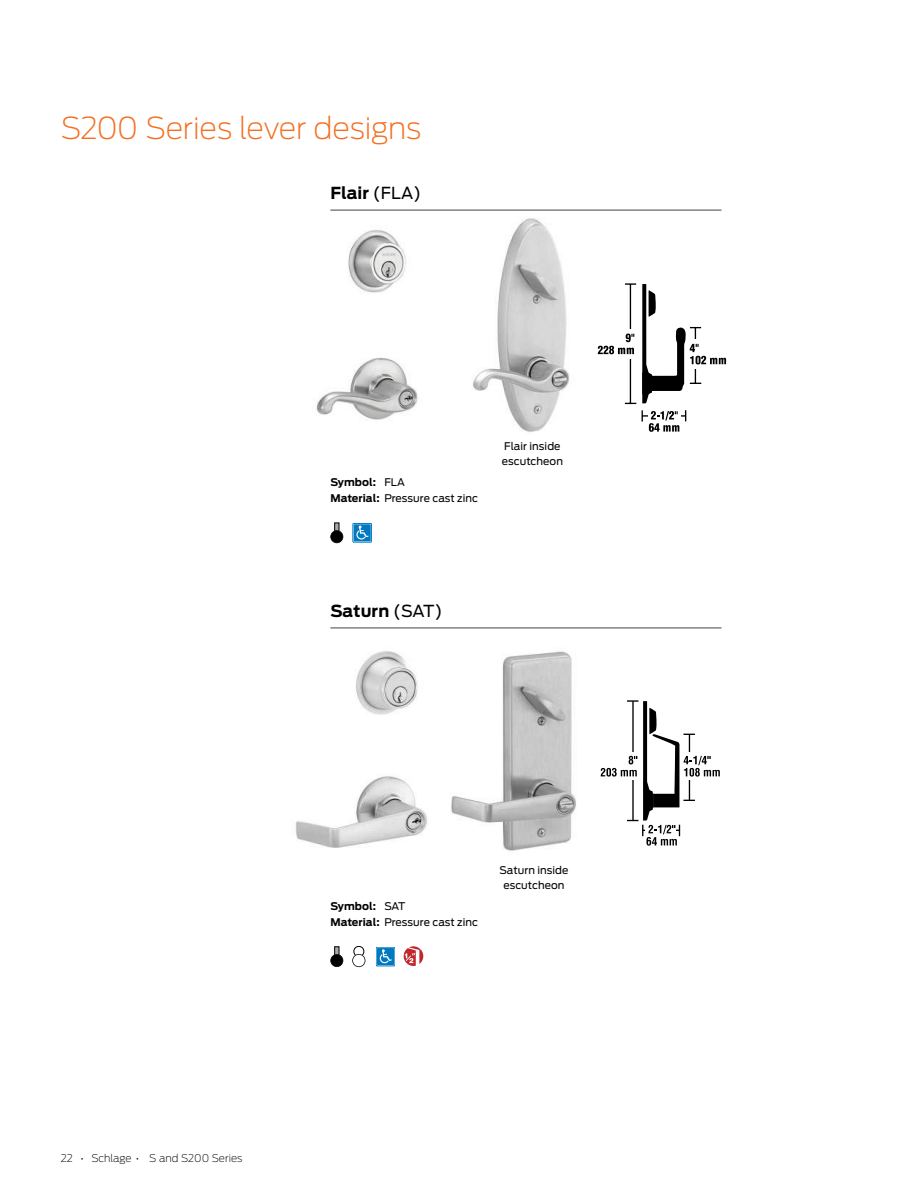
<style>
.page{position:relative;width:918px;height:1188px;background:#fff}
.page>*{position:absolute;margin:0;border:0;box-sizing:border-box;transform-origin:0 0}
.t1{font:200 30px "Antenna";letter-spacing:-.01em;color:#f36f21}
.t2{font:700 16.5px "Antenna";letter-spacing:.005em;color:#000}
.t3{font:10.5px/16.5px "Antenna";letter-spacing:.005em;color:#000}
.t4{font:200 10.5px "Antenna";color:#000}
.s1{font-weight:400}
.s2{font-weight:700}
</style>
<div class="page">
<img style="left:472px;top:218px;width:98px;height:215px">
<img style="left:451px;top:651px;width:125px;height:200px">
<hr style="left:642px;top:415px;width:43px;height:2px;background:#000">
<div style="left:648px;top:413px;width:32px;height:7px;background:#fff"></div>
<hr style="left:630px;top:284px;width:1px;height:119px;background:#000">
<svg style="left:625px;top:283px;width:11px;height:2px"></svg>
<svg style="left:627px;top:329px;width:8px;height:30px"></svg>
<svg style="left:598px;top:334px;width:36px;height:20px"></svg>
<svg style="left:649px;top:410px;width:37px;height:22px"></svg>
<svg style="left:642px;top:284px;width:84px;height:119px"></svg>
<img style="left:316px;top:229px;width:102px;height:192px">
<hr style="left:330px;top:209px;width:391px;height:2px;background:#808285">
<hr style="left:330px;top:627px;width:391px;height:2px;background:#808285">
<img style="left:295px;top:651px;width:132px;height:197px">
<svg style="left:601px;top:700px;width:119px;height:146px"></svg>
<div style="left:377px;top:948px;width:17px;height:17px;background:#0079c1"></div>
<svg style="left:379px;top:949px;width:13px;height:15px"></svg>
<div style="left:376px;top:947px;width:19px;height:19px;border:1px solid #0079c1"></div>
<div style="left:354px;top:524px;width:17px;height:17px;background:#0079c1"></div>
<svg style="left:356px;top:526px;width:13px;height:14px"></svg>
<div style="left:353px;top:523px;width:19px;height:19px;border:1px solid #0079c1"></div>
<svg style="left:404px;top:946px;width:19px;height:20px"></svg>
<svg style="left:352px;top:946px;width:13px;height:21px"></svg>
<svg style="left:334px;top:946px;width:5px;height:8px"></svg>
<svg style="left:330px;top:954px;width:13px;height:13px"></svg>
<svg style="left:330px;top:523px;width:13px;height:20px"></svg>
<h1 class="t1" style="left:61px;top:111px;width:362px">S200 Series lever designs</h1>
<h2 class="t2" style="left:330px;top:183px;width:92px">Flair <span class="s1">(FLA)</span></h2>
<p class="t3" style="left:330px;top:474px;width:149px"><span class="s2">Symbol:</span> FLA<br><span class="s2">Material:</span> Pressure cast zinc</p>
<p class="t3" style="left:502px;top:439px;width:63px;line-height:15px">Flair inside escutcheon</p>
<h2 class="t2" style="left:330px;top:601px;width:114px">Saturn <span class="s1">(SAT)</span></h2>
<p class="t3" style="left:330px;top:898px;width:149px"><span class="s2">Symbol:</span> SAT<br><span class="s2">Material:</span> Pressure cast zinc</p>
<p class="t3" style="left:499px;top:862px;width:71px;line-height:15px;text-align:center">Saturn inside escutcheon</p>
<p class="t4" style="left:61px;top:1152px;width:183px">22 • Schlage • S and S200 Series</p>
</div>
